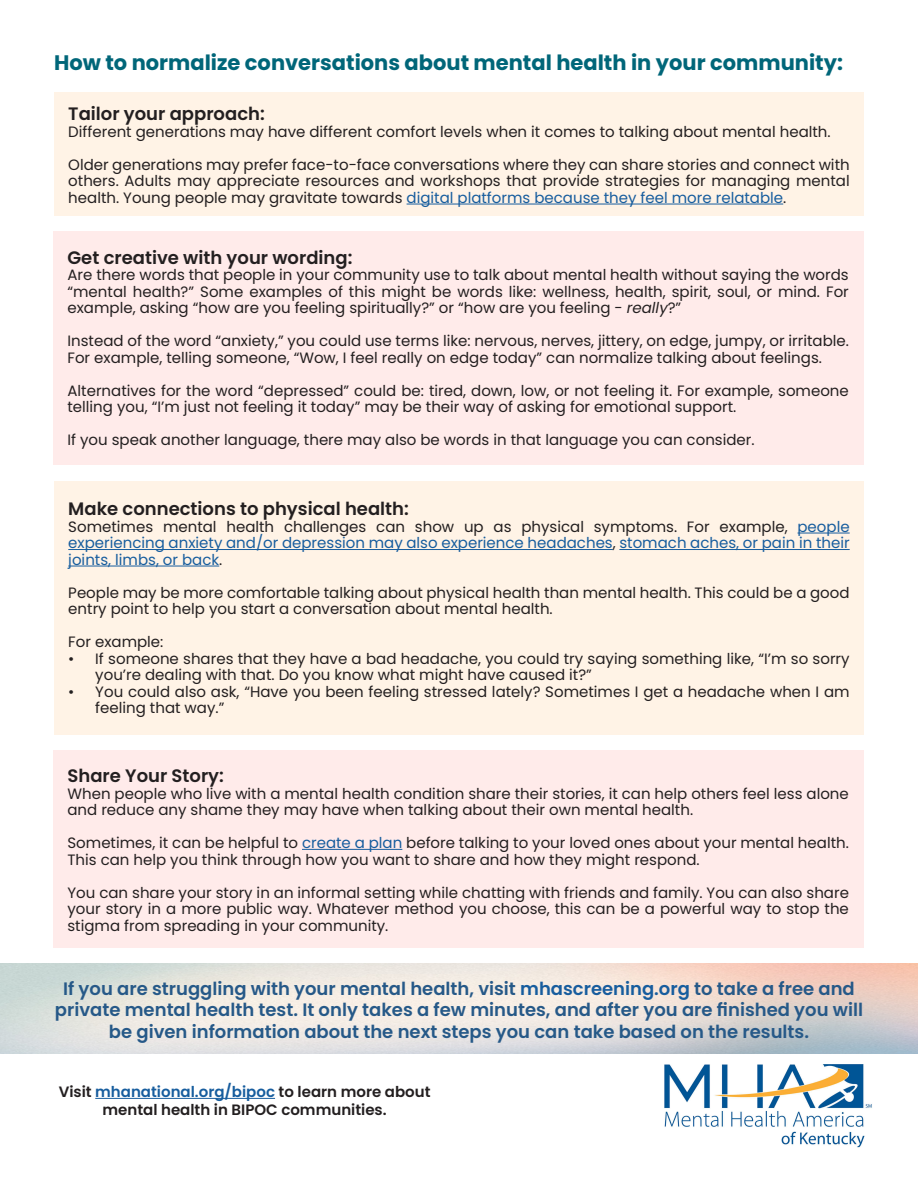
<style>
.page{position:relative;width:918px;height:1188px;background:#fff}
.page>*{position:absolute;margin:0;border:0;box-sizing:border-box;transform-origin:0 0}
.t1{font:700 21px "Poppins";color:#006679}
.t2{font:600 18px/21.6px "Poppins";color:#265988;text-align:center}
.t3{font:600 18px "Poppins";color:#231f20}
.t4{font:15px/16.5px "Poppins";color:#231f20}
.t5{font:15px/16.5px "Poppins";color:#175d9e;text-align:justify}
.t6{font:600 15px "Poppins";color:#231f20}
.s1{color:#175d9e}
.s2{font-style:italic}
.s3{color:#231f20}
</style>
<div class="page">
<hr style="left:95px;top:1098px;width:180px;height:1px;background:#175d9e">
<div style="left:54px;top:92px;width:810px;height:124px;background:#fff3e6"></div>
<hr style="left:407px;top:204px;width:376px;height:1px;background:#175d9e">
<div style="left:53px;top:232px;width:810px;height:233px;background:#ffebea"></div>
<div style="left:54px;top:481px;width:810px;height:254px;background:#fff3e6"></div>
<hr style="left:798px;top:533px;width:52px;height:1px;background:#175d9e">
<hr style="left:68px;top:549px;width:545px;height:1px;background:#175d9e">
<hr style="left:619px;top:549px;width:231px;height:1px;background:#175d9e">
<hr style="left:68px;top:566px;width:151px;height:1px;background:#175d9e">
<div style="left:53px;top:751px;width:810px;height:197px;background:#ffebea"></div>
<hr style="left:302px;top:849px;width:100px;height:1px;background:#175d9e">
<img style="left:664px;top:1064px;width:208px;height:84px">
<p class="t1" style="left:54px;top:51px;width:790px">How to normalize conversations about mental health in your community:</p>
<p class="t3" style="left:68px;top:104px;width:198px">Tailor your approach:</p>
<p class="t4" style="left:68px;top:123px;width:764px">Different generations may have different comfort levels when it comes to talking about mental health.</p>
<p class="t4" style="left:68px;top:156px;width:783px;text-align:justify">Older generations may prefer face-to-face conversations where they can share stories and connect with others. Adults may appreciate resources and workshops that provide strategies for managing mental health. Young people may gravitate towards <span class="s1">digital platforms because they feel more relatable</span>.</p>
<p class="t3" style="left:68px;top:247px;width:286px">Get creative with your wording:</p>
<p class="t4" style="left:68px;top:267px;width:783px;text-align:justify">Are there words that people in your community use to talk about mental health without saying the words “mental health?” Some examples of this might be words like: wellness, health, spirit, soul, or mind. For example, asking “how are you feeling spiritually?” or “how are you feeling - <span class="s2">really</span>?”</p>
<p class="t4" style="left:68px;top:333px;width:783px">Instead of the word “anxiety,” you could use terms like: nervous, nerves, jittery, on edge, jumpy, or irritable.<br>For example, telling someone, “Wow, I feel really on edge today” can normalize talking about feelings.</p>
<p class="t4" style="left:68px;top:382px;width:783px">Alternatives for the word “depressed” could be: tired, down, low, or not feeling it. For example, someone telling you, “I’m just not feeling it today” may be their way of asking for emotional support.</p>
<p class="t4" style="left:68px;top:432px;width:689px">If you speak another language, there may also be words in that language you can consider.</p>
<p class="t3" style="left:68px;top:499px;width:342px">Make connections to physical health:</p>
<p class="t5" style="left:68px;top:518px;width:783px"><span class="s3">Sometimes mental health challenges can show up as physical symptoms. For example,</span> people experiencing anxiety and/or depression may also experience headaches<span class="s3">,</span> stomach aches, or pain in their joints, limbs, or back<span class="s3">.</span></p>
<p class="t4" style="left:68px;top:584px;width:783px">People may be more comfortable talking about physical health than mental health. This could be a good entry point to help you start a conversation about mental health.</p>
<p class="t4" style="left:68px;top:634px;width:97px">For example:</p>
<p class="t4" style="left:95px;top:650px;width:756px;text-indent:-27px">• If someone shares that they have a bad headache, you could try saying something like, “I’m so sorry you’re dealing with that. Do you know what might have caused it?”</p>
<p class="t4" style="left:95px;top:683px;width:756px;text-indent:-27px">• You could also ask, “Have you been feeling stressed lately? Sometimes I get a headache when I am feeling that way.”</p>
<p class="t3" style="left:68px;top:766px;width:158px">Share Your Story:</p>
<p class="t4" style="left:68px;top:785px;width:783px">When people who live with a mental health condition share their stories, it can help others feel less alone and reduce any shame they may have when talking about their own mental health.</p>
<p class="t4" style="left:68px;top:835px;width:783px">Sometimes, it can be helpful to <span class="s1">create a plan</span> before talking to your loved ones about your mental health.<br>This can help you think through how you want to share and how they might respond.</p>
<p class="t4" style="left:68px;top:884px;width:783px;text-align:justify">You can share your story in an informal setting while chatting with friends and family. You can also share your story in a more public way. Whatever method you choose, this can be a powerful way to stop the stigma from spreading in your community.</p>
<p class="t2" style="left:63px;top:978px;width:793px">If you are struggling with your mental health, visit <span class="s1">mhascreening.org</span> to take a free and</p>
<p class="t2" style="left:55px;top:999px;width:810px">private mental health test. It only takes a few minutes, and after you are finished you will be given information about the next steps you can take based on the results.</p>
<p class="t6" style="left:59px;top:1083px;width:373px">Visit <span class="s1">mhanational.org/bipoc</span> to learn more about</p>
<p class="t6" style="left:102px;top:1101px;width:286px">mental health in BIPOC communities.</p>
</div>
